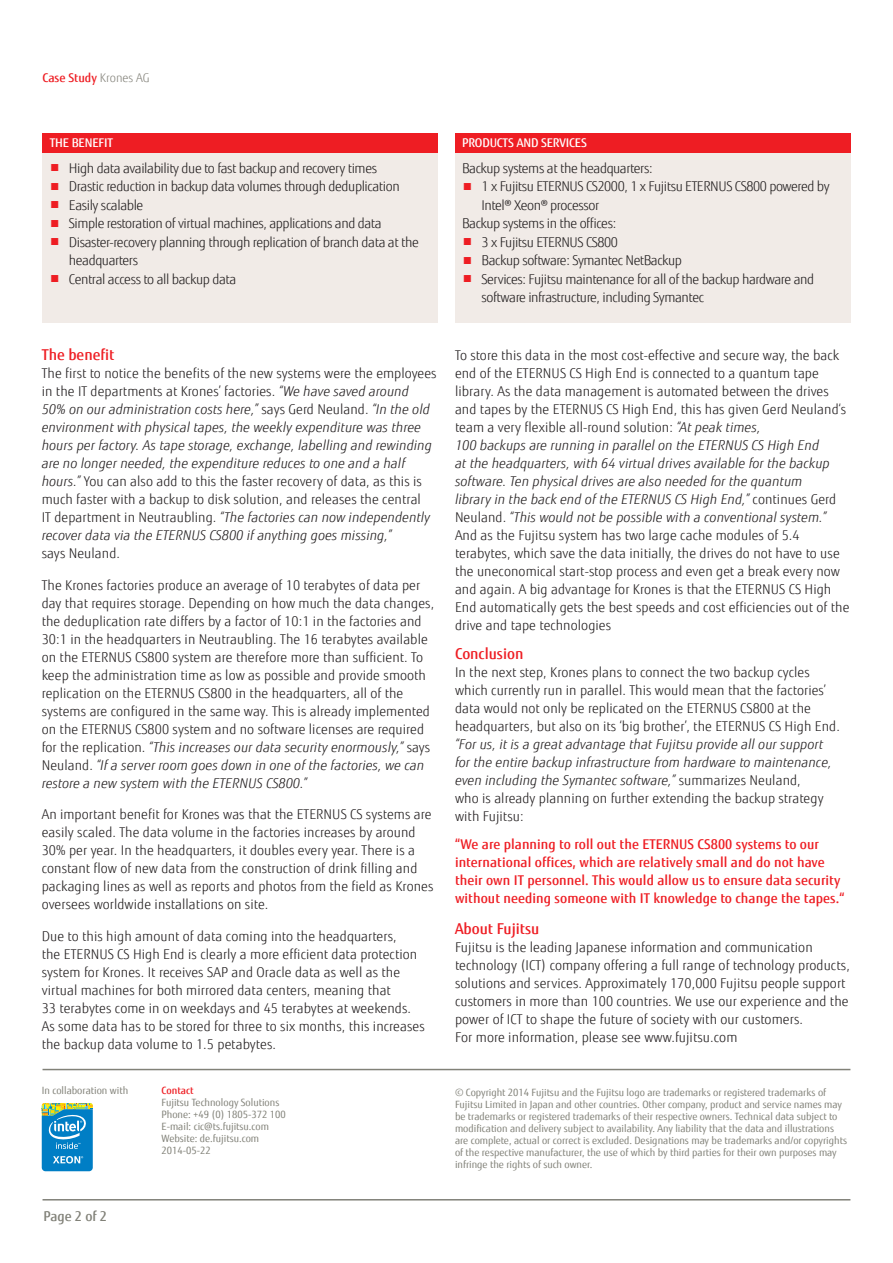
<style>
.page{position:relative;width:893px;height:1263px;background:#fff}
.page>*{position:absolute;margin:0;border:0;box-sizing:border-box;transform-origin:0 0}
.t1{font:500 15px "Fujitsu Sans";color:#ee1d23}
.t2{font:300 13.5px/18px "Fujitsu Sans";letter-spacing:.005em;color:#231f20}
.t3{font:italic 300 13.5px/18px "Fujitsu Sans";letter-spacing:.005em;color:#231f20}
.t4{font:300 13.5px/18.5px "Fujitsu Sans";letter-spacing:-.03em;color:#231f20}
.t5{font:500 13.5px/18px "Fujitsu Sans";letter-spacing:.005em;color:#ee1d23}
.t6{font:500 13.5px "Fujitsu Sans";color:#818178}
.t7{font:500 12px "Fujitsu Sans";letter-spacing:-.01em;color:#fff}
.t8{font:500 12px "Fujitsu Sans";color:#ee1d23}
.t9{font:10.05px/12px "Fujitsu Sans";color:#818178}
.t10{font:500 10.05px "Fujitsu Sans";color:#ee1d23}
.s1{font-weight:300;color:#87867e}
.s2{color:#ee1d23}
.s3{font-style:normal}
.s4{font-style:italic}
</style>
<div class="page">
<hr style="left:43px;top:1199px;width:807px;height:1px;background:#818178">
<hr style="left:43px;top:1069px;width:807px;height:1px;background:#818178">
<div style="left:42px;top:134px;width:395px;height:189px;background:#f1ebe7"></div>
<div style="left:455px;top:137px;width:395px;height:186px;background:#f1ebe7"></div>
<div style="left:42px;top:133px;width:395px;height:20px;background:#ee1d23"></div>
<div style="left:455px;top:133px;width:395px;height:20px;background:#ee1d23"></div>
<svg style="left:42px;top:1103px;width:51px;height:68px;background:#3697be"></svg>
<p class="t8" style="left:43px;top:70px;width:109px">Case Study <span class="s1">Krones AG</span></p>
<p class="t7" style="left:50px;top:135px;width:65px">THE BENEFIT</p>
<p class="t7" style="left:462px;top:135px;width:126px">PRODUCTS AND SERVICES</p>
<p class="t4" style="left:49px;top:159px;width:329px"><span class="s2">■</span> High data availability due to fast backup and recovery times</p>
<p class="t4" style="left:49px;top:177px;width:352px"><span class="s2">■</span> Drastic reduction in backup data volumes through deduplication</p>
<p class="t4" style="left:49px;top:196px;width:95px"><span class="s2">■</span> Easily scalable</p>
<p class="t4" style="left:49px;top:214px;width:334px"><span class="s2">■</span> Simple restoration of virtual machines, applications and data</p>
<p class="t4" style="left:69px;top:233px;width:351px;text-indent:-20px"><span class="s2">■</span> Disaster-recovery planning through replication of branch data at the headquarters</p>
<p class="t4" style="left:49px;top:270px;width:188px"><span class="s2">■</span> Central access to all backup data</p>
<p class="t4" style="left:462px;top:159px;width:192px">Backup systems at the headquarters:</p>
<p class="t4" style="left:482px;top:177px;width:350px;text-indent:-20px"><span class="s2">■</span> 1 x Fujitsu ETERNUS CS2000, 1 x Fujitsu ETERNUS CS800 powered by<br>Intel® Xeon® processor</p>
<p class="t4" style="left:462px;top:214px;width:156px">Backup systems in the offices:</p>
<p class="t4" style="left:462px;top:233px;width:158px"><span class="s2">■</span> 3 x Fujitsu ETERNUS CS800</p>
<p class="t4" style="left:462px;top:251px;width:222px"><span class="s2">■</span> Backup software: Symantec NetBackup</p>
<p class="t4" style="left:482px;top:270px;width:334px;text-indent:-20px"><span class="s2">■</span> Services: Fujitsu maintenance for all of the backup hardware and software infrastructure, including Symantec</p>
<p class="t1" style="left:42px;top:345px;width:74px">The benefit</p>
<p class="t3" style="left:42px;top:365px;width:396px"><span class="s3">The first to notice the benefits of the new systems were the employees in the IT departments at Krones’ factories.</span> “We have saved around<br>50% on our administration costs here,” <span class="s3">says Gerd Neuland.</span> “In the old environment with physical tapes, the weekly expenditure was three hours per factory. As tape storage, exchange, labelling and rewinding are no longer needed, the expenditure reduces to one and a half hours.” <span class="s3">You can also add to this the faster recovery of data, as this is much faster with a backup to disk solution, and releases the central<br>IT department in Neutraubling.</span> “The factories can now independently recover data via the ETERNUS CS800 if anything goes missing,”<br><span class="s3">says Neuland.</span></p>
<p class="t2" style="left:42px;top:576px;width:394px">The Krones factories produce an average of 10 terabytes of data per day that requires storage. Depending on how much the data changes, the deduplication rate differs by a factor of 10:1 in the factories and 30:1 in the headquarters in Neutraubling. The 16 terabytes available on the ETERNUS CS800 system are therefore more than sufficient. To keep the administration time as low as possible and provide smooth replication on the ETERNUS CS800 in the headquarters, all of the systems are configured in the same way. This is already implemented on the ETERNUS CS800 system and no software licenses are required for the replication. <span class="s4">“This increases our data security enormously,”</span> says Neuland. <span class="s4">“If a server room goes down in one of the factories, we can restore a new system with the ETERNUS CS800.”</span></p>
<p class="t2" style="left:42px;top:806px;width:393px">An important benefit for Krones was that the ETERNUS CS systems are easily scaled. The data volume in the factories increases by around 30% per year. In the headquarters, it doubles every year. There is a constant flow of new data from the construction of drink filling and packaging lines as well as reports and photos from the field as Krones oversees worldwide installations on site.</p>
<p class="t2" style="left:42px;top:927px;width:385px">Due to this high amount of data coming into the headquarters,<br>the ETERNUS CS High End is clearly a more efficient data protection system for Krones. It receives SAP and Oracle data as well as the virtual machines for both mirrored data centers, meaning that<br>33 terabytes come in on weekdays and 45 terabytes at weekends.<br>As some data has to be stored for three to six months, this increases the backup data volume to 1.5 petabytes.</p>
<p class="t2" style="left:455px;top:346px;width:396px">To store this data in the most cost-effective and secure way, the back end of the ETERNUS CS High End is connected to a quantum tape library. As the data management is automated between the drives and tapes by the ETERNUS CS High End, this has given Gerd Neuland‘s team a very flexible all-round solution: <span class="s4">“At peak times,<br>100 backups are running in parallel on the ETERNUS CS High End<br>at the headquarters, with 64 virtual drives available for the backup software. Ten physical drives are also needed for the quantum<br>library in the back end of the ETERNUS CS High End,”</span> continues Gerd Neuland. <span class="s4">“This would not be possible with a conventional system.” </span>And as the Fujitsu system has two large cache modules of 5.4 terabytes, which save the data initially, the drives do not have to use the uneconomical start-stop process and even get a break every now and again. A big advantage for Krones is that the ETERNUS CS High End automatically gets the best speeds and cost efficiencies out of the drive and tape technologies</p>
<p class="t1" style="left:455px;top:644px;width:70px">Conclusion</p>
<p class="t2" style="left:455px;top:663px;width:386px">In the next step, Krones plans to connect the two backup cycles which currently run in parallel. This would mean that the factories’ data would not only be replicated on the ETERNUS CS800 at the headquarters, but also on its ‘big brother’, the ETERNUS CS High End. <span class="s4">“For us, it is a great advantage that Fujitsu provide all our support for the entire backup infrastructure from hardware to maintenance, even including the Symantec software,”</span> summarizes Neuland,<br>who is already planning on further extending the backup strategy with Fujitsu:</p>
<p class="t5" style="left:455px;top:835px;width:391px">“We are planning to roll out the ETERNUS CS800 systems to our international offices, which are relatively small and do not have their own IT personnel. This would allow us to ensure data security without needing someone with IT knowledge to change the tapes.“</p>
<p class="t1" style="left:455px;top:919px;width:86px">About Fujitsu</p>
<p class="t2" style="left:455px;top:938px;width:396px">Fujitsu is the leading Japanese information and communication technology (ICT) company offering a full range of technology products, solutions and services. Approximately 170,000 Fujitsu people support customers in more than 100 countries. We use our experience and the power of ICT to shape the future of society with our customers.<br>For more information, please see www.fujitsu.com</p>
<p class="t9" style="left:42px;top:1084px;width:88px">In collaboration with</p>
<p class="t10" style="left:162px;top:1084px;width:34px">Contact</p>
<p class="t9" style="left:162px;top:1096px;width:119px">Fujitsu Technology Solutions</p>
<p class="t9" style="left:162px;top:1108px;width:126px">Phone: +49 (0) 1805-372 100</p>
<p class="t9" style="left:162px;top:1121px;width:109px">E-mail: cic@ts.fujitsu.com</p>
<p class="t9" style="left:162px;top:1133px;width:99px">Website: de.fujitsu.com</p>
<p class="t9" style="left:162px;top:1145px;width:51px">2014-05-22</p>
<p class="t9" style="left:455px;top:1086px;width:394px">© Copyright 2014 Fujitsu and the Fujitsu logo are trademarks or registered trademarks of Fujitsu Limited in Japan and other countries. Other company, product and service names may be trademarks or registered trademarks of their respective owners. Technical data subject to modification and delivery subject to availability. Any liability that the data and illustrations are complete, actual or correct is excluded. Designations may be trademarks and/or copyrights of the respective manufacturer, the use of which by third parties for their own purposes may infringe the rights of such owner.</p>
<p class="t6" style="left:43px;top:1208px;width:65px">Page 2 of 2</p>
</div>
